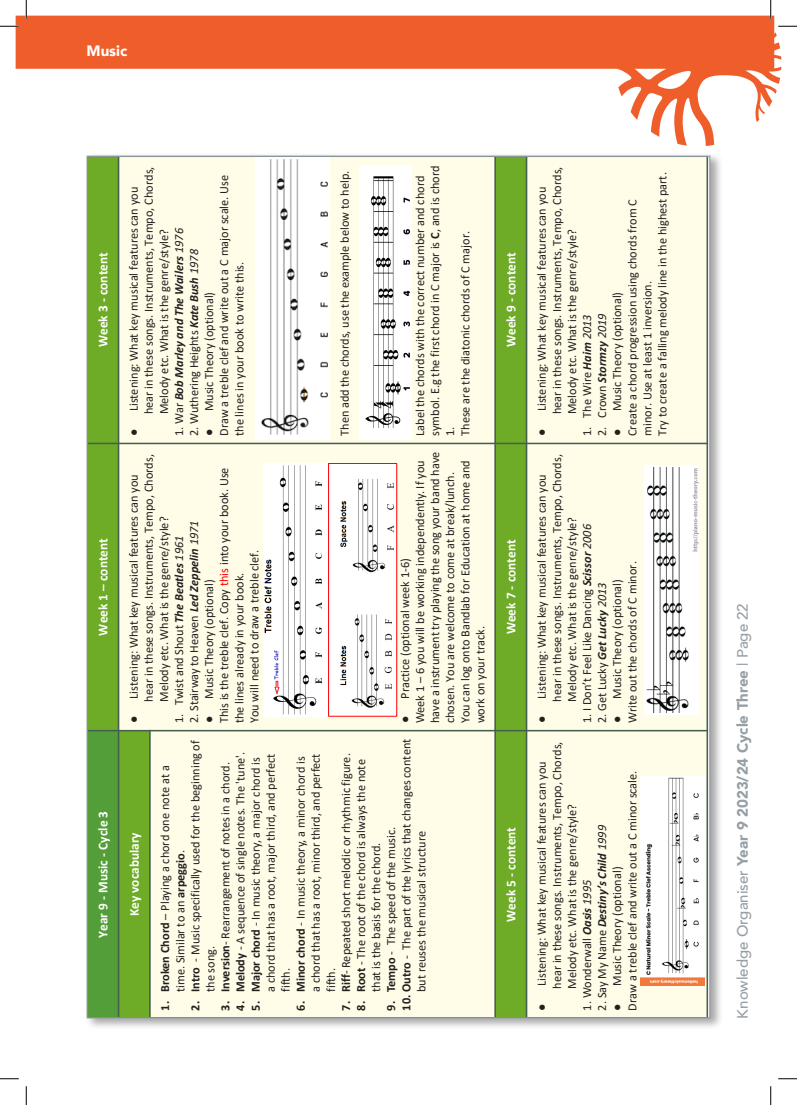
<style>
.page{position:relative;width:797px;height:1105px;background:#fff}
.page>*{position:absolute;margin:0;border:0;box-sizing:border-box;transform-origin:0 0}
.t1{font:500 15px "Avenir";color:#959fa6}
.t2{font:900 15px "Avenir";color:#fff}
.t3{font:700 13.5px "Calibri";color:#fff}
.t4{font:12.62px "Calibri";color:#231f20}
.t5{font:12.5px/15px "Calibri";color:#231f20}
.t6{font:italic 700 12.5px "Calibri";color:#231f20}
.s1{font-weight:700}
.s2{font-weight:400;font-style:normal}
.s3{font-weight:400}
.s4{font-weight:700;font-style:italic}
.s5{font-style:italic}
.s6{color:#f00}
.s7{font-weight:900}
</style>
<div class="page">
<svg style="left:16px;top:16px;width:765px;height:130px"></svg>
<div style="left:85px;top:152px;width:638px;height:878px;background:#231f20;opacity:.4"></div>
<div style="left:87px;top:731px;width:31px;height:287px;background:#549e39"></div>
<div style="left:87px;top:443px;width:31px;height:288px;background:#6eab27"></div>
<div style="left:87px;top:156px;width:31px;height:287px;background:#6eab27"></div>
<div style="left:118px;top:731px;width:32px;height:287px;background:#6eab27"></div>
<div style="left:118px;top:443px;width:377px;height:288px;background:#fffce7"></div>
<div style="left:118px;top:156px;width:377px;height:287px;background:#fffce7"></div>
<div style="left:150px;top:731px;width:345px;height:287px;background:#fffce7"></div>
<div style="left:495px;top:731px;width:31px;height:287px;background:#6eab27"></div>
<div style="left:495px;top:443px;width:31px;height:288px;background:#6eab27"></div>
<div style="left:495px;top:156px;width:31px;height:287px;background:#6eab27"></div>
<div style="left:526px;top:731px;width:181px;height:287px;background:#fffce7"></div>
<div style="left:526px;top:443px;width:181px;height:288px;background:#fffce7"></div>
<div style="left:526px;top:156px;width:181px;height:287px;background:#fffce7"></div>
<hr style="left:87px;top:730px;width:621px;height:1px;background:#455f51">
<hr style="left:87px;top:443px;width:621px;height:1px;background:#455f51">
<hr style="left:118px;top:156px;width:1px;height:862px;background:#455f51">
<hr style="left:149px;top:730px;width:2px;height:288px;background:#455f51">
<hr style="left:494px;top:156px;width:2px;height:862px;background:#455f51">
<hr style="left:525px;top:156px;width:2px;height:862px;background:#455f51">
<hr style="left:706px;top:156px;width:2px;height:862px;background:#455f51">
<img style="left:263px;top:463px;width:132px;height:253px">
<div style="left:328px;top:463px;width:69px;height:254px;border:1px solid #f00"></div>
<img style="left:359px;top:166px;width:52px;height:273px">
<img style="left:255px;top:158px;width:75px;height:281px">
<img style="left:640px;top:777px;width:64px;height:209px">
<img style="left:644px;top:466px;width:54px;height:248px">
<svg style="left:0;top:25px;width:19px;height:2px"></svg>
<svg style="left:778px;top:25px;width:19px;height:2px"></svg>
<svg style="left:0;top:1078px;width:19px;height:1px"></svg>
<svg style="left:778px;top:1078px;width:19px;height:1px"></svg>
<svg style="left:25px;top:0;width:2px;height:19px"></svg>
<svg style="left:25px;top:1086px;width:2px;height:19px"></svg>
<svg style="left:770px;top:0;width:1px;height:19px"></svg>
<svg style="left:770px;top:1086px;width:1px;height:19px"></svg>
<p class="t2" style="left:86px;top:38px;width:42px">Music</p>
<p class="t3" style="left:93px;top:347px;width:96px;rotate:-90deg">Week 3 - content</p>
<p class="t3" style="left:93px;top:635px;width:99px;rotate:-90deg">Week 1 – content</p>
<p class="t3" style="left:93px;top:938px;width:128px;rotate:-90deg">Year 9 - Music - Cycle 3</p>
<p class="t5" style="left:201px;top:436px;width:263px;rotate:-90deg">● Music Theory (optional)<br>Draw a treble clef and write out a C major scale. Use the lines in your book to write this.</p>
<p class="t5" style="left:337px;top:436px;width:267px;rotate:-90deg">Then add the chords, use the example below to help.</p>
<p class="t5" style="left:412px;top:436px;width:262px;rotate:-90deg">Label the chords with the correct number and chord</p>
<p class="t4" style="left:426px;top:436px;width:272px;rotate:-90deg">symbol. E.g the first chord in C major is <span class="s1">C</span>, and is chord</p>
<p class="t5" style="left:126px;top:414px;width:249px;text-indent:-22px;rotate:-90deg">● Listening: What key musical features can you hear in these songs. Instruments, Tempo, Chords,</p>
<p class="t4" style="left:155px;top:414px;width:187px;rotate:-90deg">Melody etc. What is the genre/style?</p>
<p class="t6" style="left:170px;top:436px;width:209px;rotate:-90deg"><span class="s2">1. War</span> Bob Marley and The Wailers <span class="s3">1976</span></p>
<p class="t5" style="left:442px;top:436px;width:207px;rotate:-90deg">1.<br>These are the diatonic chords of C major.</p>
<p class="t5" style="left:186px;top:436px;width:188px;rotate:-90deg">2. Wuthering Heights <span class="s4">Kate Bush</span> <span class="s5">1978</span></p>
<p class="t5" style="left:201px;top:723px;width:257px;rotate:-90deg">● Music Theory (optional)<br>This is the treble clef. Copy <span class="s6">this</span> into your book. Use the lines already in your book.<br>You will need to draw a treble clef.</p>
<p class="t5" style="left:397px;top:723px;width:264px;rotate:-90deg">● Practice (optional week 1-6)<br>Week 1 – 6 you will be working independently. If you</p>
<p class="t4" style="left:426px;top:723px;width:273px;rotate:-90deg">have a instrument try playing the song your band have</p>
<p class="t5" style="left:442px;top:723px;width:264px;rotate:-90deg">chosen. You are welcome to come at break/lunch.<br>You can log onto Bandlab for Education at home and work on your track.</p>
<p class="t5" style="left:126px;top:701px;width:249px;text-indent:-22px;rotate:-90deg">● Listening: What key musical features can you hear in these songs. Instruments, Tempo, Chords,</p>
<p class="t4" style="left:155px;top:701px;width:186px;rotate:-90deg">Melody etc. What is the genre/style?</p>
<p class="t5" style="left:186px;top:723px;width:204px;rotate:-90deg">2. Stairway to Heaven <span class="s4">Led Zeppelin</span> <span class="s5">1971</span></p>
<p class="t5" style="left:171px;top:723px;width:189px;rotate:-90deg">1. Twist and Shout <span class="s4">The Beatles</span> <span class="s5">1961</span></p>
<p class="t3" style="left:125px;top:916px;width:85px;rotate:-90deg">Key vocabulary</p>
<p class="t5" style="left:398px;top:992px;width:255px;text-indent:-18px;rotate:-90deg"><span class="s1">10. Outro</span> - The part of the lyrics that changes content but reuses the musical structure</p>
<p class="t5" style="left:187px;top:992px;width:253px;text-indent:-18px;rotate:-90deg"><span class="s1">2. Intro</span> - Music specifically used for the beginning of the song.</p>
<p class="t5" style="left:217px;top:1010px;width:250px;rotate:-90deg"><span class="s1">3. Inversion</span>- Rearrangement of notes in a chord.</p>
<p class="t5" style="left:233px;top:1010px;width:260px;rotate:-90deg"><span class="s1">4. Melody</span> - A sequence of single notes. The 'tune'.</p>
<p class="t5" style="left:248px;top:992px;width:240px;text-indent:-18px;rotate:-90deg"><span class="s1">5. Major chord</span> - In music theory, a major chord is a chord that has a root, major third, and perfect fifth.</p>
<p class="t5" style="left:293px;top:992px;width:240px;text-indent:-18px;rotate:-90deg"><span class="s1">6. Minor chord</span> - In music theory, a minor chord is a chord that has a root, minor third, and perfect fifth.</p>
<p class="t5" style="left:338px;top:1010px;width:259px;rotate:-90deg"><span class="s1">7. Riff</span>- Repeated short melodic or rhythmic figure.</p>
<p class="t5" style="left:353px;top:992px;width:234px;text-indent:-18px;rotate:-90deg"><span class="s1">8. Root</span> - The root of the chord is always the note that is the basis for the chord.</p>
<p class="t5" style="left:157px;top:992px;width:228px;text-indent:-18px;rotate:-90deg"><span class="s1">1. Broken Chord</span> – Playing a chord one note at a time. Similar to an <span class="s1">arpeggio</span>.</p>
<p class="t5" style="left:383px;top:1010px;width:185px;rotate:-90deg"><span class="s1">9. Tempo</span> - The speed of the music.</p>
<p class="t3" style="left:501px;top:347px;width:96px;rotate:-90deg">Week 9 - content</p>
<p class="t3" style="left:501px;top:634px;width:96px;rotate:-90deg">Week 7 - content</p>
<p class="t3" style="left:501px;top:921px;width:96px;rotate:-90deg">Week 5 - content</p>
<p class="t5" style="left:534px;top:414px;width:249px;text-indent:-22px;rotate:-90deg">● Listening: What key musical features can you hear in these songs. Instruments, Tempo, Chords,<br>Melody etc. What is the genre/style?</p>
<p class="t5" style="left:609px;top:436px;width:265px;rotate:-90deg">● Music Theory (optional)<br>Create a chord progression using chords from C minor. Use at least 1 inversion.<br>Try to create a falling melody line in the highest part.</p>
<p class="t5" style="left:579px;top:436px;width:123px;rotate:-90deg">1. The Wire <span class="s4">Haim</span> <span class="s5">2013</span></p>
<p class="t5" style="left:594px;top:436px;width:124px;rotate:-90deg">2. Crown <span class="s4">Stormzy</span> <span class="s5">2019</span></p>
<p class="t5" style="left:534px;top:701px;width:249px;text-indent:-22px;rotate:-90deg">● Listening: What key musical features can you hear in these songs. Instruments, Tempo, Chords,<br>Melody etc. What is the genre/style?</p>
<p class="t5" style="left:579px;top:723px;width:201px;rotate:-90deg">1. I Don’t Feel Like Dancing <span class="s4">Scissor</span> <span class="s5">2006</span></p>
<p class="t5" style="left:609px;top:723px;width:164px;rotate:-90deg">● Music Theory (optional)<br>Write out the chords of C minor.</p>
<p class="t5" style="left:594px;top:723px;width:142px;rotate:-90deg">2. Get Lucky <span class="s4">Get Lucky</span> <span class="s5">2013</span></p>
<p class="t5" style="left:534px;top:989px;width:249px;text-indent:-22px;rotate:-90deg">● Listening: What key musical features can you hear in these songs. Instruments, Tempo, Chords,<br>Melody etc. What is the genre/style?</p>
<p class="t5" style="left:609px;top:1010px;width:241px;rotate:-90deg">● Music Theory (optional)<br>Draw a treble clef and write out a C minor scale.</p>
<p class="t6" style="left:593px;top:1010px;width:187px;rotate:-90deg"><span class="s2">2. Say My Name</span> Destiny’s Child <span class="s3">1999</span></p>
<p class="t5" style="left:579px;top:1010px;width:132px;rotate:-90deg">1. Wonderwall <span class="s4">Oasis</span> <span class="s5">1995</span></p>
<p class="t1" style="left:729px;top:1018px;width:417px;rotate:-90deg">Knowledge Organiser <span class="s7">Year 9 2023/24 Cycle Three</span> | Page 22</p>
</div>
